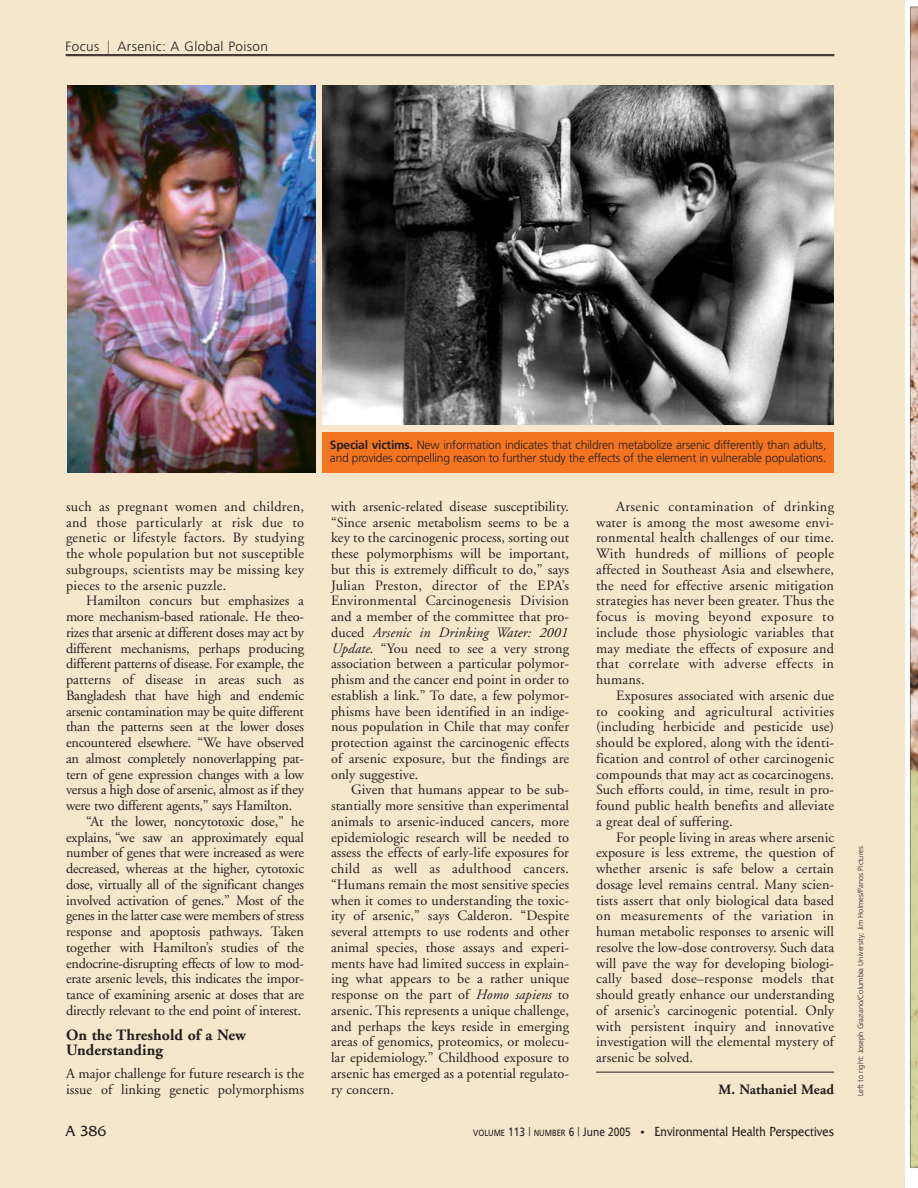
<style>
.page{position:relative;width:918px;height:1188px;background:#fff}
.page>*{position:absolute;margin:0;border:0;box-sizing:border-box;transform-origin:0 0}
.t1{font:700 15.75px/15.8px "Adobe Garamond";letter-spacing:.005em;color:#231f20}
.t2{font:15px "Friz Quadrata IT Cby BT";color:#231f20}
.t3{font:14.25px/15.8px "Adobe Garamond";letter-spacing:-.015em;color:#231f20;text-align:justify}
.t4{font:14.25px/15.8px "Adobe Garamond";letter-spacing:.005em;color:#231f20}
.t5{font:700 14.25px "Adobe Garamond";letter-spacing:.005em;color:#231f20}
.t6{font:13.5px "Friz Quadrata IT Cby BT";color:#231f20;scale:.85 1}
.t7{font:300 13.5px "Frutiger";letter-spacing:.03em;color:#231f20}
.t8{font:300 12px/13.5px "Frutiger";letter-spacing:-.015em;color:#231f20}
.t9{font:300 7.5px "Frutiger";color:#231f20}
.s1{font-size:18px;color:#463c35}
.s2{font-weight:700}
.s3{font-style:italic}
.s4{font-family:"Frutiger";font-size:9px}
.s5{font-family:"Frutiger";font-size:12px}
.s6{font-family:"Frutiger";font-weight:300;font-size:12px}
.s7{font-size:10.5px}
</style>
<div class="page">
<div style="left:0;top:0;width:904px;height:1188px;background:#f5e7cb"></div>
<hr style="left:596px;top:1072px;width:238px;height:1px;background:#231f20">
<hr style="left:66px;top:54px;width:768px;height:2px;background:#463c35">
<img style="left:908px;top:6px;width:10px;height:1163px">
<img style="left:322px;top:85px;width:512px;height:340px">
<img style="left:67px;top:86px;width:248px;height:386px">
<div style="left:322px;top:432px;width:512px;height:40px;background:#f47521"></div>
<p class="t7" style="left:66px;top:41px;width:204px">Focus <span class="s1">|</span> Arsenic: A Global Poison</p>
<p class="t3" style="left:66px;top:500px;width:240px">such as pregnant women and children, and those particularly at risk due to genetic or lifestyle factors. By studying the whole population but not susceptible subgroups, scientists may be missing key pieces to the arsenic puzzle.</p>
<p class="t3" style="left:86px;top:594px;width:219px">Hamilton concurs but emphasizes a</p>
<p class="t3" style="left:66px;top:610px;width:240px">more mechanism-based rationale. He theo-</p>
<p class="t3" style="left:66px;top:626px;width:240px">rizes that arsenic at different doses may act by</p>
<p class="t3" style="left:66px;top:641px;width:240px">different mechanisms, perhaps producing</p>
<p class="t3" style="left:66px;top:657px;width:240px">different patterns of disease. For example, the</p>
<p class="t4" style="left:66px;top:673px;width:240px">patterns of disease in areas such as</p>
<p class="t3" style="left:66px;top:689px;width:240px">Bangladesh that have high and endemic</p>
<p class="t3" style="left:66px;top:704px;width:240px">arsenic contamination may be quite different</p>
<p class="t3" style="left:66px;top:720px;width:240px">than the patterns seen at the lower doses</p>
<p class="t3" style="left:66px;top:736px;width:240px">encountered elsewhere. “We have observed</p>
<p class="t3" style="left:66px;top:752px;width:240px">an almost completely nonoverlapping pat-</p>
<p class="t3" style="left:66px;top:767px;width:240px">tern of gene expression changes with a low</p>
<p class="t3" style="left:66px;top:783px;width:240px">versus a high dose of arsenic, almost as if they</p>
<p class="t3" style="left:66px;top:799px;width:228px">were two different agents,” says Hamilton.</p>
<p class="t3" style="left:86px;top:815px;width:219px">“At the lower, noncytotoxic dose,” he</p>
<p class="t3" style="left:66px;top:830px;width:240px">explains, “we saw an approximately equal</p>
<p class="t3" style="left:66px;top:846px;width:240px">number of genes that were increased as were</p>
<p class="t3" style="left:66px;top:862px;width:240px">decreased, whereas at the higher, cytotoxic</p>
<p class="t3" style="left:66px;top:878px;width:240px">dose, virtually all of the significant changes</p>
<p class="t3" style="left:66px;top:893px;width:240px">involved activation of genes.” Most of the</p>
<p class="t3" style="left:66px;top:909px;width:240px">genes in the latter case were members of stress</p>
<p class="t3" style="left:66px;top:925px;width:240px">response and apoptosis pathways. Taken</p>
<p class="t3" style="left:66px;top:941px;width:240px">together with Hamilton’s studies of the</p>
<p class="t3" style="left:66px;top:956px;width:240px">endocrine-disrupting effects of low to mod-</p>
<p class="t3" style="left:66px;top:972px;width:240px">erate arsenic levels, this indicates the impor-</p>
<p class="t3" style="left:66px;top:988px;width:240px">tance of examining arsenic at doses that are</p>
<p class="t3" style="left:66px;top:1004px;width:237px">directly relevant to the end point of interest.</p>
<p class="t1" style="left:66px;top:1028px;width:181px">On the Threshold of a New<br>Understanding</p>
<p class="t4" style="left:66px;top:1067px;width:240px">A major challenge for future research is the issue of linking genetic polymorphisms</p>
<p class="t8" style="left:330px;top:439px;width:498px"><span class="s2">Special victims.</span> New information indicates that children metabolize arsenic differently than adults, and provides compelling reason to further study the effects of the element in vulnerable populations.</p>
<p class="t3" style="left:331px;top:500px;width:240px">with arsenic-related disease susceptibility. “Since arsenic metabolism seems to be a key to the carcinogenic process, sorting out these polymorphisms will be important, but this is extremely difficult to do,” says Julian Preston, director of the EPA’s Environmental Carcinogenesis Division and a member of the committee that pro&shy;duced <span class="s3">Arsenic in Drinking Water: 2001<br>Update</span>. “You need to see a very strong association between a particular polymor&shy;phism and the cancer end point in order to establish a link.” To date, a few polymor&shy;phisms have been identified in an indige&shy;nous population in Chile that may confer protection against the carcinogenic effects of arsenic exposure, but the findings are only suggestive.</p>
<p class="t3" style="left:331px;top:783px;width:240px;text-indent:20px">Given that humans appear to be sub&shy;stantially more sensitive than experimental animals to arsenic-induced cancers, more epidemiologic research will be needed to assess the effects of early-life exposures for child as well as adulthood cancers. “Humans remain the most sensitive species when it comes to understanding the toxic&shy;ity of arsenic,” says Calderon. “Despite several attempts to use rodents and other animal species, those assays and experi&shy;ments have had limited success in explain&shy;ing what appears to be a rather unique response on the part of <span class="s3">Homo sapiens</span> to arsenic. This represents a unique challenge, and perhaps the keys reside in emerging areas of genomics, proteomics, or molecu&shy;lar epidemiology.” Childhood exposure to arsenic has emerged as a potential regulato&shy;ry concern.</p>
<p class="t3" style="left:596px;top:500px;width:240px;text-indent:20px">Arsenic contamination of drinking water is among the most awesome envi&shy;ronmental health challenges of our time.<br>With hundreds of millions of people affected in Southeast Asia and elsewhere, the need for effective arsenic mitigation strategies has never been greater. Thus the focus is moving beyond exposure to include those physiologic variables that may mediate the effects of exposure and that correlate with adverse effects in humans.</p>
<p class="t3" style="left:596px;top:689px;width:240px;text-indent:20px">Exposures associated with arsenic due to cooking and agricultural activities (including herbicide and pesticide use) should be explored, along with the identi&shy;fication and control of other carcinogenic compounds that may act as cocarcinogens.<br>Such efforts could, in time, result in pro&shy;found public health benefits and alleviate a great deal of suffering.</p>
<p class="t3" style="left:596px;top:830px;width:240px;text-indent:20px">For people living in areas where arsenic exposure is less extreme, the question of whether arsenic is safe below a certain dosage level remains central. Many scien&shy;tists assert that only biological data based on measurements of the variation in human metabolic responses to arsenic will resolve the low-dose controversy. Such data will pave the way for developing biologi&shy;cally based dose–response models that should greatly enhance our understanding of arsenic’s carcinogenic potential. Only with persistent inquiry and innovative investigation will the elemental mystery of arsenic be solved.</p>
<p class="t5" style="left:718px;top:1083px;width:117px">M. Nathaniel Mead</p>
<p class="t2" style="left:66px;top:1125px;width:42px">A 386</p>
<p class="t6" style="left:473px;top:1126px;width:426px"><span class="s4">VOLUME</span> <span class="s5">113</span> <span class="s6">|</span> <span class="s4">NUMBER</span> <span class="s5">6</span> <span class="s6">|</span> <span class="s5">June 2005</span> <span class="s7">•</span> Environmental Health Perspectives</p>
<p class="t9" style="left:857px;top:1096px;width:251px;rotate:-90deg">Left to right: Joseph Graziano/Columbia University; Jim Holmes/Panos Pictures</p>
</div>
